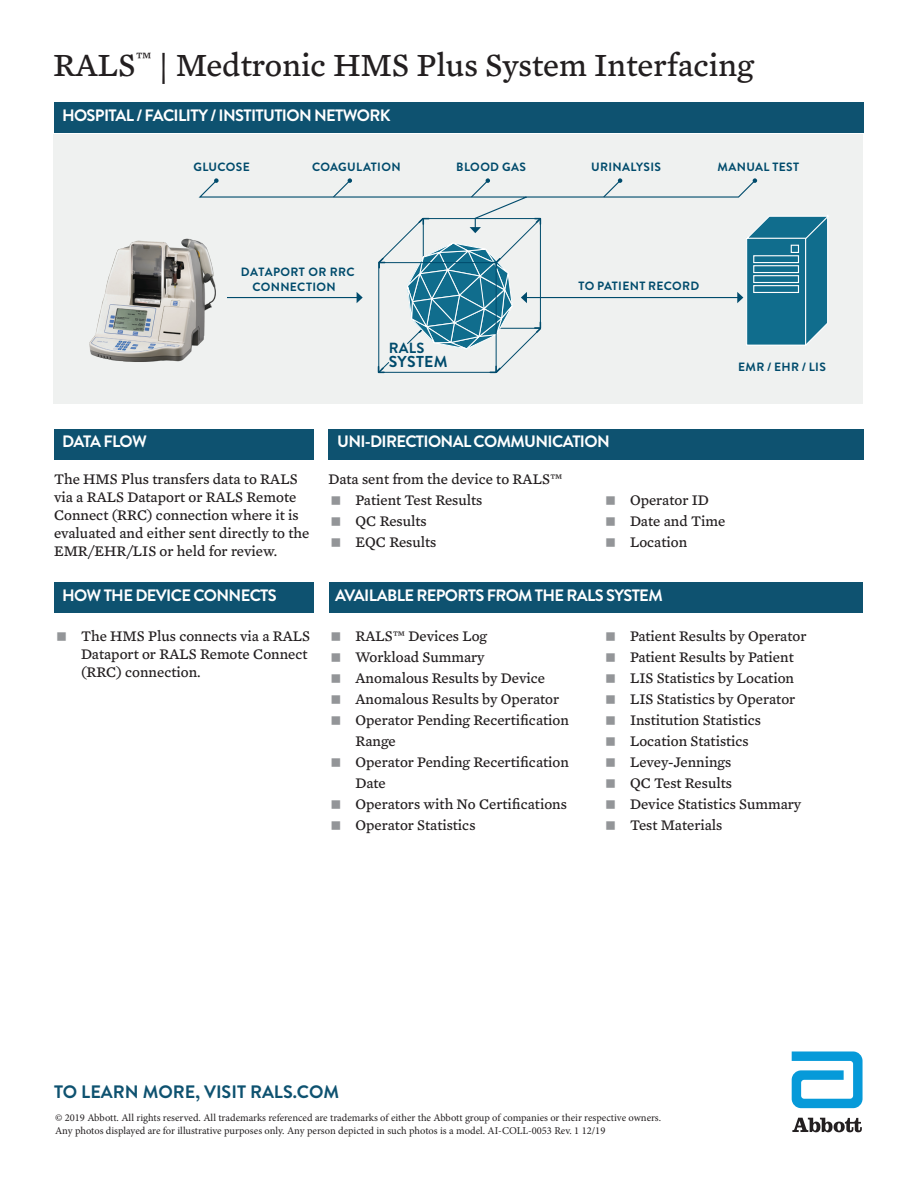
<style>
.page{position:relative;width:918px;height:1188px;background:#fff}
.page>*{position:absolute;margin:0;border:0;box-sizing:border-box;transform-origin:0 0}
.t1{font:33px "Mercury Text G4";color:#231f20}
.t2{font:700 18px "Brandon Grotesque";color:#0e5270}
.t3{font:700 16.5px "Brandon Grotesque";letter-spacing:-.04em;color:#fff}
.t4{font:700 15.75px "Brandon Grotesque";letter-spacing:.02em;color:#004b6c}
.t5{font:15px/18px "Mercury Text G4";color:#231f20}
.t6{font:700 14.7px "Brandon Grotesque";color:#004b6c}
.t7{font:700 12px/15px "Brandon Grotesque";letter-spacing:.03em;color:#004b6c}
.t8{font:10.5px "Minion Pro";color:#231f20}
</style>
<div class="page">
<div style="left:55px;top:429px;width:259px;height:31px;background:#0e5270"></div>
<div style="left:328px;top:429px;width:535px;height:31px;background:#0e5270"></div>
<div style="left:54px;top:582px;width:260px;height:31px;background:#0e5270"></div>
<div style="left:329px;top:582px;width:534px;height:31px;background:#0e5270"></div>
<div style="left:54px;top:102px;width:809px;height:31px;background:#0e5270"></div>
<svg style="left:792px;top:1051px;width:71px;height:57px"></svg>
<svg style="left:792px;top:1118px;width:70px;height:14px"></svg>
<div style="left:53px;top:134px;width:810px;height:270px;background:#eff1f0"></div>
<svg style="left:198px;top:178px;width:631px;height:196px"></svg>
<img style="left:89px;top:236px;width:131px;height:131px">
<p class="t1" style="left:53px;top:41px;width:702px">RALS<sup>™</sup> | Medtronic HMS Plus System Interfacing</p>
<p class="t3" style="left:62px;top:104px;width:330px">HOSPITAL / FACILITY / INSTITUTION NETWORK</p>
<p class="t7" style="left:193px;top:159px;width:58px">GLUCOSE</p>
<p class="t7" style="left:312px;top:159px;width:90px">COAGULATION</p>
<p class="t7" style="left:456px;top:159px;width:71px">BLOOD GAS</p>
<p class="t7" style="left:591px;top:159px;width:71px">URINALYSIS</p>
<p class="t7" style="left:717px;top:159px;width:83px">MANUAL TEST</p>
<p class="t7" style="left:252px;top:264px;width:104px;text-indent:-12px">DATAPORT OR RRC<br>CONNECTION</p>
<p class="t6" style="left:389px;top:337px;width:37px">RALS</p>
<p class="t4" style="left:389px;top:351px;width:60px">SYSTEM</p>
<p class="t7" style="left:579px;top:279px;width:122px">TO PATIENT RECORD</p>
<p class="t7" style="left:738px;top:359px;width:89px">EMR / EHR / LIS</p>
<p class="t3" style="left:62px;top:430px;width:86px">DATA FLOW</p>
<p class="t3" style="left:337px;top:430px;width:274px">UNI-DIRECTIONAL COMMUNICATION</p>
<p class="t5" style="left:54px;top:470px;width:257px">The HMS Plus transfers data to RALS via a RALS Dataport or RALS Remote Connect (RRC) connection where it is evaluated and either sent directly to the EMR/EHR/LIS or held for review.</p>
<p class="t5" style="left:328px;top:469px;width:235px">Data sent from the device to RALS™</p>
<p class="t5" style="left:356px;top:490px;width:128px">Patient Test Results</p>
<p class="t5" style="left:356px;top:511px;width:73px">QC Results</p>
<p class="t5" style="left:356px;top:532px;width:82px">EQC Results</p>
<p class="t5" style="left:630px;top:490px;width:81px">Operator ID</p>
<p class="t5" style="left:630px;top:511px;width:97px">Date and Time</p>
<p class="t5" style="left:630px;top:532px;width:59px">Location</p>
<p class="t3" style="left:62px;top:584px;width:216px">HOW THE DEVICE CONNECTS</p>
<p class="t3" style="left:335px;top:584px;width:329px">AVAILABLE REPORTS FROM THE RALS SYSTEM</p>
<p class="t5" style="left:81px;top:626px;width:231px">The HMS Plus connects via a RALS<br>Dataport or RALS Remote Connect (RRC) connection.</p>
<p class="t5" style="left:356px;top:626px;width:133px">RALS™ Devices Log</p>
<p class="t5" style="left:356px;top:647px;width:131px">Workload Summary</p>
<p class="t5" style="left:356px;top:668px;width:191px">Anomalous Results by Device</p>
<p class="t5" style="left:356px;top:689px;width:205px">Anomalous Results by Operator</p>
<p class="t5" style="left:356px;top:708px;width:215px;line-height:21px">Operator Pending Recertification<br>Range</p>
<p class="t5" style="left:356px;top:750px;width:215px;line-height:21px">Operator Pending Recertification<br>Date</p>
<p class="t5" style="left:356px;top:794px;width:213px">Operators with No Certifications</p>
<p class="t5" style="left:356px;top:815px;width:122px">Operator Statistics</p>
<p class="t5" style="left:630px;top:626px;width:178px">Patient Results by Operator</p>
<p class="t5" style="left:630px;top:647px;width:165px">Patient Results by Patient</p>
<p class="t5" style="left:630px;top:668px;width:166px">LIS Statistics by Location</p>
<p class="t5" style="left:630px;top:689px;width:167px">LIS Statistics by Operator</p>
<p class="t5" style="left:630px;top:710px;width:132px">Institution Statistics</p>
<p class="t5" style="left:630px;top:731px;width:120px">Location Statistics</p>
<p class="t5" style="left:630px;top:752px;width:103px">Levey-Jennings</p>
<p class="t5" style="left:630px;top:773px;width:104px">QC Test Results</p>
<p class="t5" style="left:630px;top:794px;width:173px">Device Statistics Summary</p>
<p class="t5" style="left:630px;top:815px;width:94px">Test Materials</p>
<p class="t2" style="left:54px;top:1079px;width:287px">TO LEARN MORE, VISIT RALS.COM</p>
<p class="t8" style="left:55px;top:1111px;width:608px">© 2019 Abbott. All rights reserved. All trademarks referenced are trademarks of either the Abbott group of companies or their respective owners.</p>
<p class="t8" style="left:55px;top:1124px;width:552px">Any photos displayed are for illustrative purposes only. Any person depicted in such photos is a model. AI-COLL-0053 Rev. 1 12/19</p>
</div>
